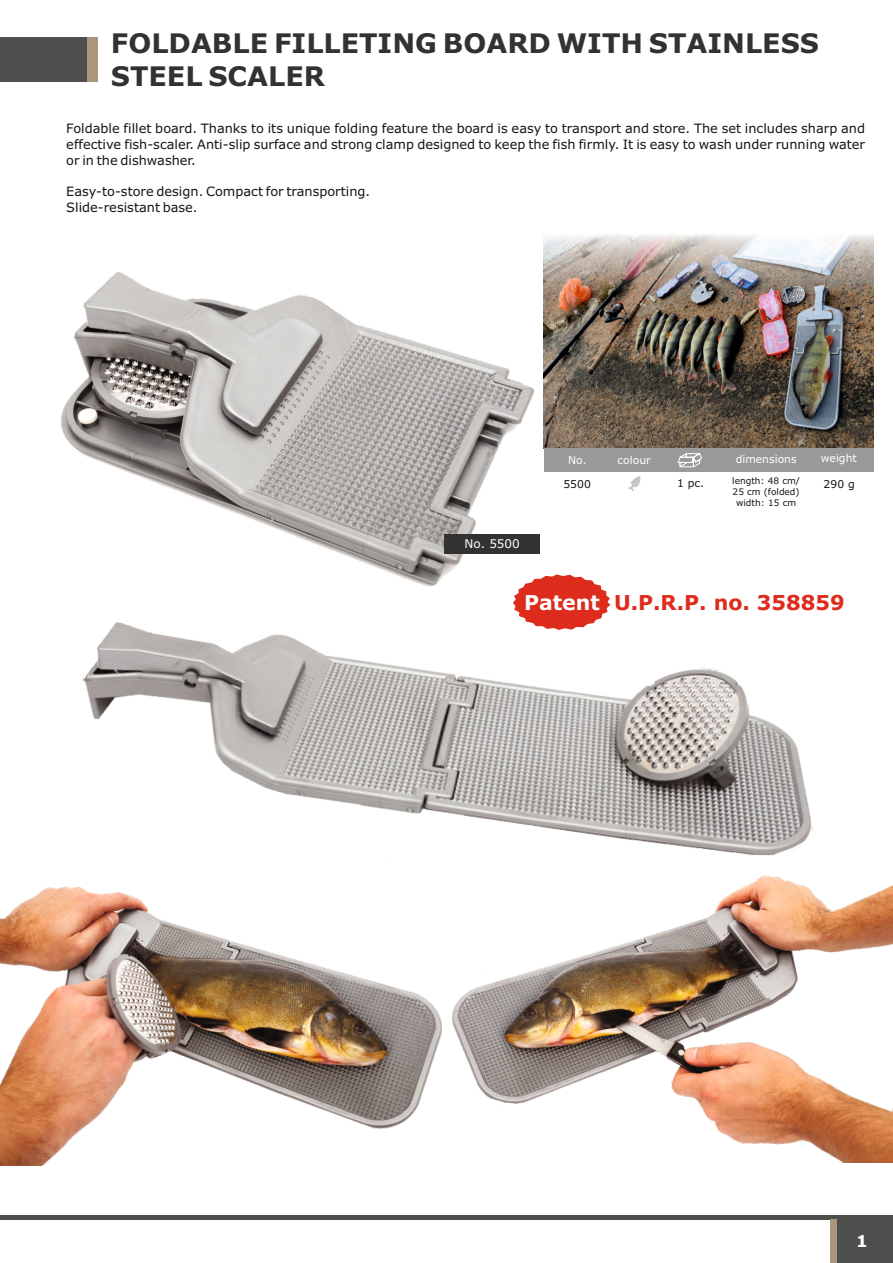
<style>
.page{position:relative;width:893px;height:1263px;background:#fff}
.page>*{position:absolute;margin:0;border:0;box-sizing:border-box;transform-origin:0 0}
.t1{font:700 27px/32.8px "Verdana";color:#323232}
.t2{font:700 20.55px "Verdana";color:#dd2b1c}
.t3{font:700 16.5px "Verdana";color:#fff}
.t4{font:12.9px/15.8px "Verdana";color:#151616;text-align:justify}
.t5{font:12px "Verdana";color:#fff}
.t6{font:10.8px "Verdana";color:#fff}
.t7{font:10.8px "Verdana";color:#151616}
.t8{font:9px/10.9px "Verdana";color:#151616;text-align:center}
.s1{color:#fff}
</style>
<div class="page">
<img style="left:544px;top:235px;width:330px;height:213px">
<div style="left:0;top:37px;width:97px;height:45px;background:#4e4e4d"></div>
<img style="left:453px;top:885px;width:440px;height:278px">
<img style="left:0;top:887px;width:442px;height:278px">
<img style="left:62px;top:272px;width:471px;height:309px">
<img style="left:62px;top:581px;width:769px;height:355px">
<div style="left:830px;top:1219px;width:63px;height:44px;background:#4e4e4d"></div>
<hr style="left:0;top:1216px;width:893px;height:4px;background:#4e4e4d">
<div style="left:87px;top:37px;width:10px;height:45px;background:#a8967d"></div>
<div style="left:830px;top:1219px;width:6px;height:44px;background:#a8967d"></div>
<div style="left:444px;top:534px;width:96px;height:19px;background:#323232"></div>
<svg style="left:628px;top:476px;width:12px;height:15px"></svg>
<div style="left:544px;top:448px;width:330px;height:24px;background:#999"></div>
<svg style="left:677px;top:453px;width:25px;height:15px"></svg>
<svg style="left:513px;top:574px;width:97px;height:56px"></svg>
<h1 class="t1" style="left:111px;top:29px;width:710px">FOLDABLE FILLETING BOARD WITH STAINLESS<br>STEEL SCALER</h1>
<p class="t4" style="left:66px;top:122px;width:800px">Foldable fillet board. Thanks to its unique folding feature the board is easy to transport and store. The set includes sharp and effective fish-scaler. Anti-slip surface and strong clamp designed to keep the fish firmly. It is easy to wash under running water or in the dishwasher.</p>
<p class="t4" style="left:66px;top:184px;width:305px">Easy-to-store design. Compact for transporting.<br>Slide-resistant base.</p>
<p class="t5" style="left:465px;top:539px;width:57px">No. 5500</p>
<p class="t6" style="left:568px;top:456px;width:20px">No.</p>
<p class="t6" style="left:618px;top:456px;width:35px">colour</p>
<p class="t6" style="left:736px;top:455px;width:63px">dimensions</p>
<p class="t7" style="left:677px;top:479px;width:28px">1 pc.</p>
<p class="t7" style="left:563px;top:479px;width:29px">5500</p>
<p class="t8" style="left:732px;top:476px;width:69px">length: 48 cm/<br>25 cm (folded) width: 15 cm</p>
<p class="t6" style="left:821px;top:454px;width:38px">weight</p>
<p class="t7" style="left:824px;top:480px;width:33px">290 g</p>
<h2 class="t2" style="left:524px;top:594px;width:322px"><span class="s1">Patent</span> U.P.R.P. no. 358859</h2>
<p class="t3" style="left:856px;top:1234px;width:13px">1</p>
</div>
